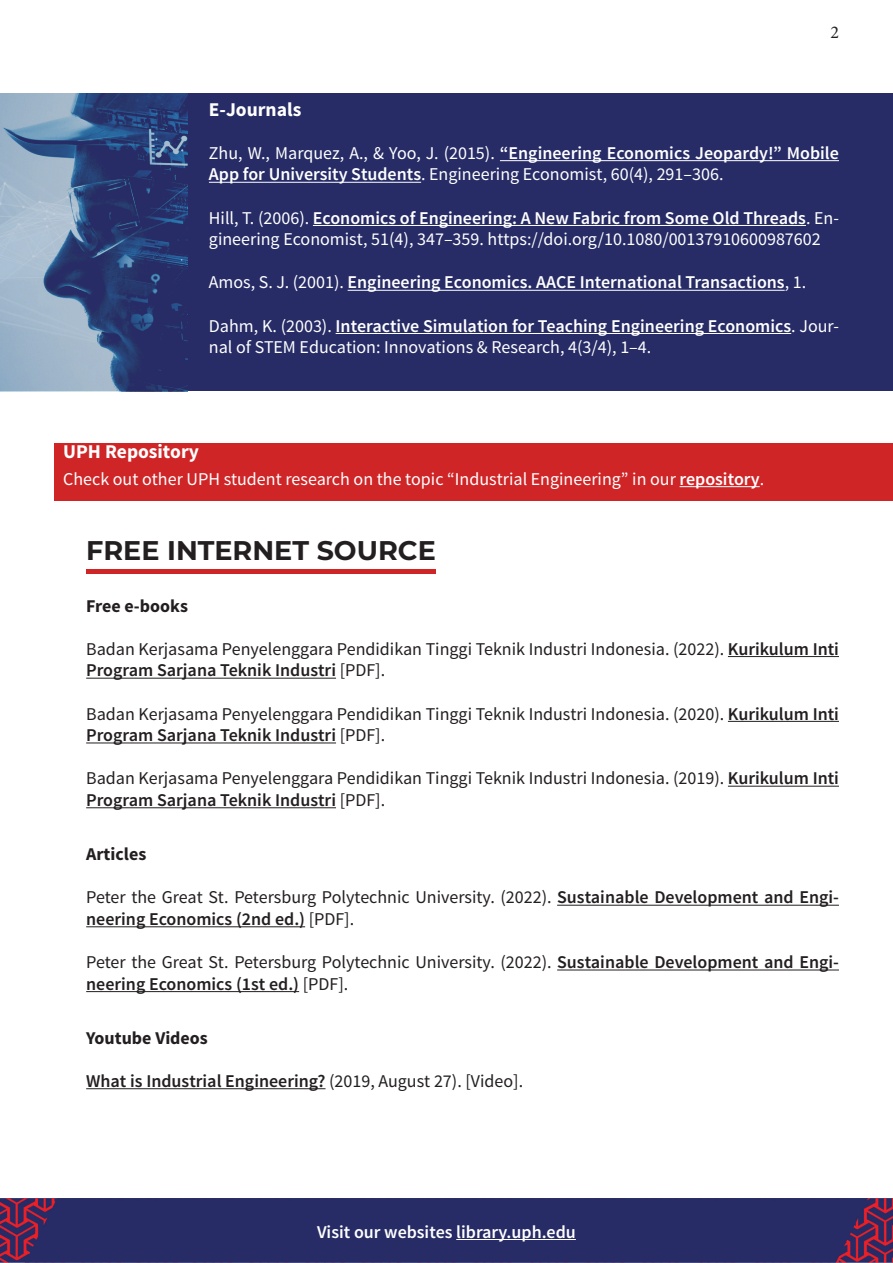
<style>
.page{position:relative;width:893px;height:1263px;background:#fff}
.page>*{position:absolute;margin:0;border:0;box-sizing:border-box;transform-origin:0 0}
.t1{font:700 27px "Montserrat";color:#231f20}
.t2{font:700 19.5px "Source Sans Pro";color:#fff}
.t3{font:18px/21.6px "Source Sans Pro";color:#231f20}
.t4{font:18px/21.6px "Source Sans Pro";color:#fff}
.t5{font:600 18px "Source Sans Pro";color:#fff}
.t6{font:600 18px "Source Sans Pro";color:#231f20}
.t7{font:700 18px "Source Sans Pro";color:#231f20}
.t8{font:18px "Minion Pro";color:#231f20}
.s1{font-weight:600}
.s2{font-weight:400}
</style>
<div class="page">
<div style="left:1px;top:1199px;width:892px;height:64px;background:#272c66"></div>
<hr style="left:456px;top:1239px;width:120px;height:1px;background:#fff">
<div style="left:0;top:93px;width:893px;height:298px;background:#272c66"></div>
<div style="left:54px;top:443px;width:839px;height:58px;background:#cf2527"></div>
<img style="left:0;top:93px;width:188px;height:298px">
<hr style="left:500px;top:160px;width:339px;height:1px;background:#fff">
<hr style="left:209px;top:182px;width:212px;height:1px;background:#fff">
<hr style="left:313px;top:225px;width:493px;height:1px;background:#fff">
<hr style="left:348px;top:290px;width:437px;height:1px;background:#fff">
<hr style="left:336px;top:333px;width:455px;height:1px;background:#fff">
<hr style="left:680px;top:486px;width:80px;height:1px;background:#fff">
<div style="left:86px;top:569px;width:350px;height:5px;background:#cf2527"></div>
<hr style="left:728px;top:656px;width:111px;height:1px;background:#231f20">
<hr style="left:86px;top:678px;width:250px;height:1px;background:#231f20">
<hr style="left:728px;top:721px;width:111px;height:1px;background:#231f20">
<hr style="left:86px;top:742px;width:250px;height:1px;background:#231f20">
<hr style="left:728px;top:786px;width:111px;height:1px;background:#231f20">
<hr style="left:86px;top:807px;width:250px;height:1px;background:#231f20">
<hr style="left:557px;top:905px;width:282px;height:1px;background:#231f20">
<hr style="left:86px;top:926px;width:219px;height:1px;background:#231f20">
<hr style="left:557px;top:969px;width:282px;height:1px;background:#231f20">
<hr style="left:86px;top:991px;width:213px;height:1px;background:#231f20">
<hr style="left:86px;top:1088px;width:239px;height:1px;background:#231f20">
<p class="t8" style="left:830px;top:20px;width:10px">2</p>
<p class="t2" style="left:209px;top:97px;width:94px">E-Journals</p>
<p class="t4" style="left:209px;top:142px;width:631px">Zhu, W., Marquez, A., &amp; Yoo, J. (2015). <span class="s1">“Engineering Economics Jeopardy!” Mobile<br>App for University Students</span>. Engineering Economist, 60(4), 291–306.</p>
<p class="t4" style="left:209px;top:207px;width:632px">Hill, T. (2006). <span class="s1">Economics of Engineering: A New Fabric from Some Old Threads</span>. En&shy;gineering Economist, 51(4), 347–359. https://doi.org/10.1080/00137910600987602</p>
<p class="t5" style="left:209px;top:271px;width:599px"><span class="s2">Amos, S. J. (2001).</span> Engineering Economics. AACE International Transactions<span class="s2">, 1.</span></p>
<p class="t4" style="left:209px;top:315px;width:632px">Dahm, K. (2003). <span class="s1">Interactive Simulation for Teaching Engineering Economics</span>. Jour&shy;nal of STEM Education: Innovations &amp; Research, 4(3/4), 1–4.</p>
<p class="t2" style="left:63px;top:439px;width:137px">UPH Repository</p>
<p class="t4" style="left:63px;top:468px;width:702px">Check out other UPH student research on the topic “Industrial Engineering” in our <span class="s1">repository</span>.</p>
<p class="t1" style="left:86px;top:530px;width:351px">FREE INTERNET SOURCE</p>
<p class="t7" style="left:86px;top:594px;width:103px">Free e-books</p>
<p class="t3" style="left:86px;top:638px;width:754px">Badan Kerjasama Penyelenggara Pendidikan Tinggi Teknik Industri Indonesia. (2022). <span class="s1">Kurikulum Inti<br>Program Sarjana Teknik Industri</span> [PDF].</p>
<p class="t3" style="left:86px;top:703px;width:754px">Badan Kerjasama Penyelenggara Pendidikan Tinggi Teknik Industri Indonesia. (2020). <span class="s1">Kurikulum Inti<br>Program Sarjana Teknik Industri</span> [PDF].</p>
<p class="t3" style="left:86px;top:768px;width:754px">Badan Kerjasama Penyelenggara Pendidikan Tinggi Teknik Industri Indonesia. (2019). <span class="s1">Kurikulum Inti<br>Program Sarjana Teknik Industri</span> [PDF].</p>
<p class="t7" style="left:86px;top:843px;width:62px">Articles</p>
<p class="t3" style="left:86px;top:887px;width:754px">Peter the Great St. Petersburg Polytechnic University. (2022). <span class="s1">Sustainable Development and Engi&shy;neering Economics (2nd ed.)</span> [PDF].</p>
<p class="t3" style="left:86px;top:952px;width:754px">Peter the Great St. Petersburg Polytechnic University. (2022). <span class="s1">Sustainable Development and Engi&shy;neering Economics (1st ed.)</span> [PDF].</p>
<p class="t7" style="left:86px;top:1026px;width:123px">Youtube Videos</p>
<p class="t6" style="left:86px;top:1069px;width:438px">What is Industrial Engineering? <span class="s2">(2019, August 27). [Video].</span></p>
<p class="t5" style="left:317px;top:1220px;width:260px">Visit our websites library.uph.edu</p>
</div>
